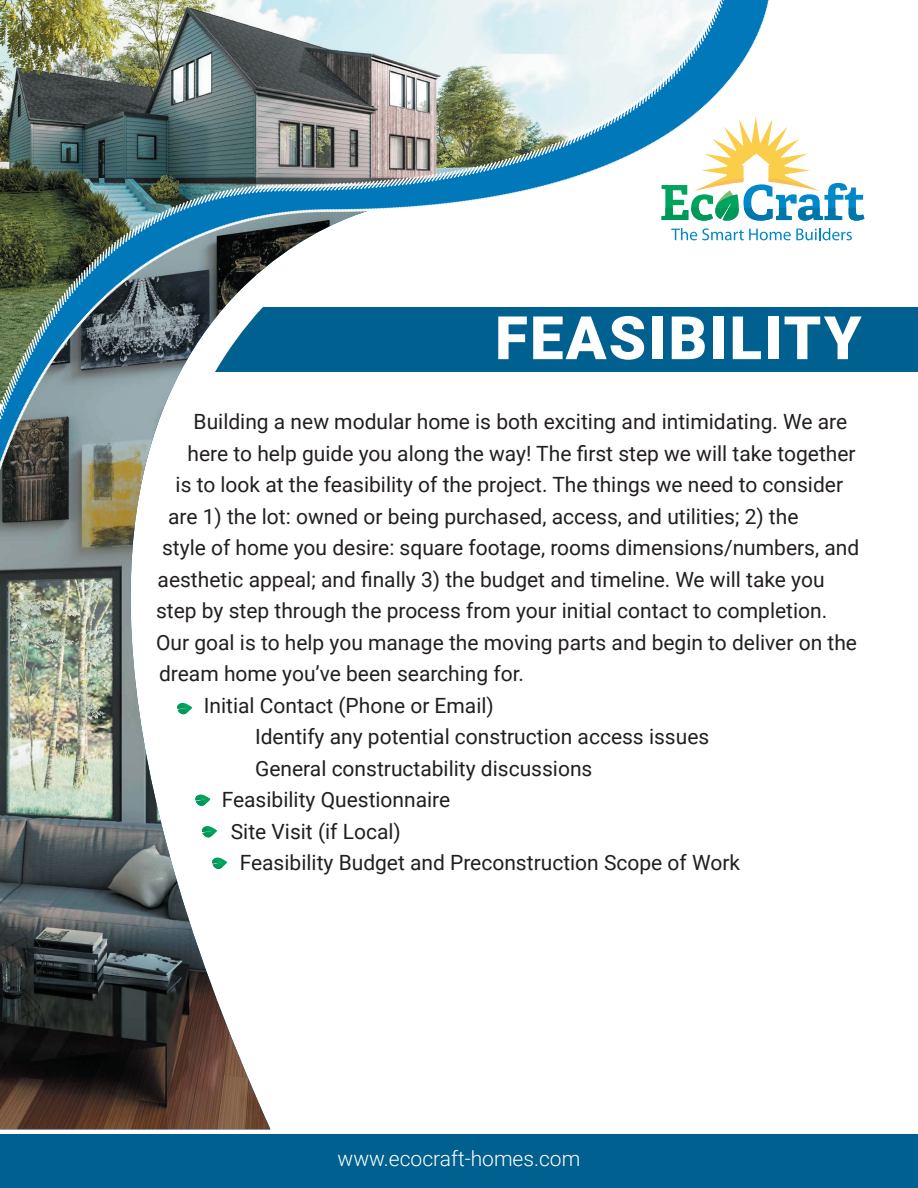
<style>
.page{position:relative;width:918px;height:1188px;background:#fff}
.page>*{position:absolute;margin:0;border:0;box-sizing:border-box;transform-origin:0 0}
.t1{font:900 60px "Roboto";letter-spacing:.035em;color:#fff}
.t2{font:21px "Roboto";color:#231f20}
.t3{font:300 21px "Roboto";color:#fff}
</style>
<div class="page">
<div style="left:54px;top:307px;width:864px;height:64px;background:#00608f"></div>
<div style="left:0;top:1134px;width:918px;height:54px;background:#00608f"></div>
<img style="left:0;top:0;width:733px;height:1130px">
<svg style="left:177px;top:701px;width:15px;height:14px"></svg>
<svg style="left:195px;top:793px;width:16px;height:13px"></svg>
<svg style="left:202px;top:824px;width:15px;height:14px"></svg>
<svg style="left:212px;top:856px;width:15px;height:13px"></svg>
<svg style="left:662px;top:116px;width:202px;height:106px"></svg>
<svg style="left:671px;top:228px;width:181px;height:12px"></svg>
<h1 class="t1" style="left:495px;top:296px;width:368px">FEASIBILITY</h1>
<p class="t2" style="left:194px;top:407px;width:655px">Building a new modular home is both exciting and intimidating. We are</p>
<p class="t2" style="left:188px;top:439px;width:670px">here to help guide you along the way! The first step we will take together</p>
<p class="t2" style="left:176px;top:470px;width:669px">is to look at the feasibility of the project. The things we need to consider</p>
<p class="t2" style="left:168px;top:502px;width:632px">are 1) the lot: owned or being purchased, access, and utilities; 2) the</p>
<p class="t2" style="left:162px;top:533px;width:699px">style of home you desire: square footage, rooms dimensions/numbers, and</p>
<p class="t2" style="left:158px;top:565px;width:669px">aesthetic appeal; and finally 3) the budget and timeline. We will take you</p>
<p class="t2" style="left:156px;top:596px;width:673px">step by step through the process from your initial contact to completion.</p>
<p class="t2" style="left:156px;top:628px;width:702px">Our goal is to help you manage the moving parts and begin to deliver on the</p>
<p class="t2" style="left:159px;top:659px;width:367px">dream home you’ve been searching for.</p>
<p class="t2" style="left:204px;top:691px;width:292px">Initial Contact (Phone or Email)</p>
<p class="t2" style="left:255px;top:722px;width:456px">Identify any potential construction access issues</p>
<p class="t2" style="left:255px;top:754px;width:339px">General constructability discussions</p>
<p class="t2" style="left:222px;top:785px;width:230px">Feasibility Questionnaire</p>
<p class="t2" style="left:231px;top:817px;width:172px">Site Visit (if Local)</p>
<p class="t2" style="left:240px;top:848px;width:502px">Feasibility Budget and Preconstruction Scope of Work</p>
<p class="t3" style="left:338px;top:1143px;width:244px">www.ecocraft-homes.com</p>
</div>
